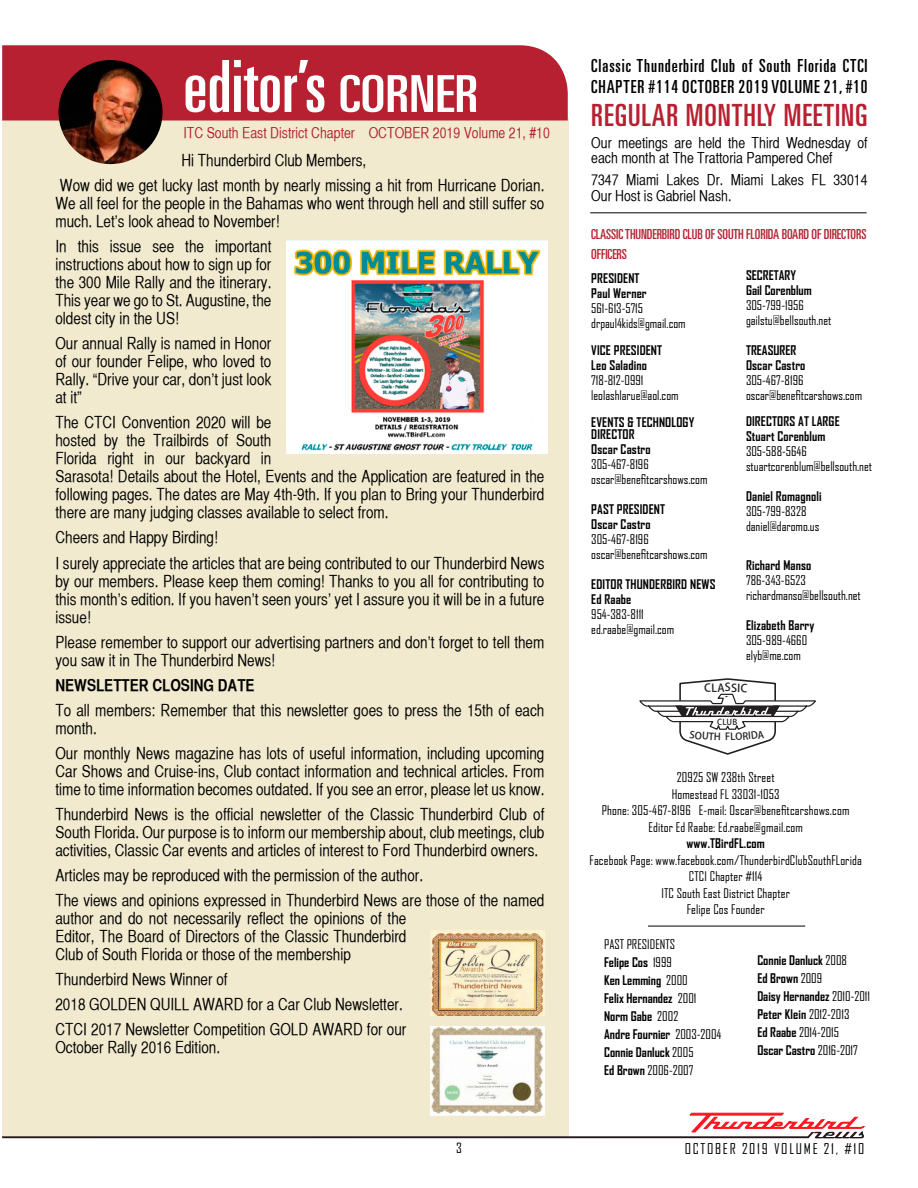
<style>
.page{position:relative;width:918px;height:1188px;background:#fff}
.page>*{position:absolute;margin:0;border:0;box-sizing:border-box;transform-origin:0 0}
.t1{font:ultra-condensed 72px "Univers";color:#fff}
.t2{font:ultra-condensed 30.6px "Univers";letter-spacing:.03em;color:#b72030}
.t3{font:ultra-condensed 18px/21px "Univers";letter-spacing:.05em;color:#000}
.t4{font:16.5px/18px "Helvetica CY Plain";color:#000}
.t5{font:16.5px "Helvetica CY Bold";color:#000}
.t6{font:15px/15px "Helvetica CY Plain";color:#000}
.t7{font:15px "Helvetica CY Plain";color:#b72030}
.t8{font:14.25px "Agency FB";letter-spacing:.12em;color:#000}
.t9{font:ultra-condensed 13.8px "Univers";letter-spacing:-.005em;color:#b72030}
.t10{font:13.5px "Agency FB";color:#000}
.t11{font:12.75px/15px "Agency FB";color:#000}
.t12{font:700 12.75px/18px "Agency FB";letter-spacing:.01em;color:#000}
.t13{font:10.95px "Koz Go Pro Medium 90 pv RKSJ H";color:#231f20}
.t14{font:8.1px "Koz Go Pro Medium 90 pv RKSJ H";color:#231f20}
.s1{font-size:51px}
.s2{font-weight:400}
</style>
<div class="page">
<div style="left:2px;top:118px;width:567px;height:1018px;background:#f1eacf"></div>
<div style="left:2px;top:45px;width:566px;height:76px;background:#b72030"></div>
<hr style="left:590px;top:212px;width:277px;height:1px;background:#000">
<hr style="left:648px;top:926px;width:157px;height:1px;background:#000">
<img style="left:59px;top:60px;width:104px;height:104px;border-radius:52px">
<img style="left:431px;top:1026px;width:114px;height:87px">
<img style="left:431px;top:930px;width:114px;height:86px">
<img style="left:286px;top:240px;width:261px;height:214px">
<svg style="left:2px;top:1113px;width:863px;height:25px"></svg>
<svg style="left:639px;top:678px;width:177px;height:77px"></svg>
<h1 class="t1" style="left:183px;top:45px;width:296px">editor’s <span class="s1">CORNER</span></h1>
<p class="t7" style="left:183px;top:124px;width:368px">ITC South East District Chapter OCTOBER 2019 Volume 21, #10</p>
<p class="t4" style="left:60px;top:148px;width:486px;line-height:25px;text-indent:122px">Hi Thunderbird Club Members,<br>Wow did we get lucky last month by nearly missing a hit from Hurricane Dorian.</p>
<p class="t4" style="left:55px;top:195px;width:490px">We all feel for the people in the Bahamas who went through hell and still suffer so much. Let’s look ahead to November!</p>
<p class="t4" style="left:55px;top:238px;width:217px;text-align:justify">In this issue see the important instructions about how to sign up for the 300 Mile Rally and the itinerary.<br>This year we go to St. Augustine, the oldest city in the US!</p>
<p class="t4" style="left:55px;top:335px;width:217px;text-align:justify">Our annual Rally is named in Honor of our founder Felipe, who loved to Rally. “Drive your car, don’t just look at it”</p>
<p class="t4" style="left:55px;top:414px;width:490px">The CTCI Convention 2020 will be<br>hosted by the Trailbirds of South<br>Florida right in our backyard in<br>Sarasota! Details about the Hotel, Events and the Application are featured in the following pages. The dates are May 4th-9th. If you plan to Bring your Thunderbird there are many judging classes available to select from.</p>
<p class="t4" style="left:55px;top:525px;width:490px;line-height:25px">Cheers and Happy Birding!<br>I surely appreciate the articles that are being contributed to our Thunderbird News</p>
<p class="t4" style="left:55px;top:572px;width:490px;text-align:justify">by our members. Please keep them coming! Thanks to you all for contributing to this month’s edition. If you haven’t seen yours’ yet I assure you it will be in a future issue!</p>
<p class="t4" style="left:55px;top:633px;width:490px">Please remember to support our advertising partners and don’t forget to tell them you saw it in The Thunderbird News!</p>
<p class="t5" style="left:55px;top:675px;width:201px">NEWSLETTER CLOSING DATE</p>
<p class="t4" style="left:55px;top:701px;width:490px">To all members: Remember that this newsletter goes to press the 15th of each month.</p>
<p class="t4" style="left:55px;top:744px;width:490px;text-align:justify">Our monthly News magazine has lots of useful information, including upcoming Car Shows and Cruise-ins, Club contact information and technical articles. From time to time information becomes outdated. If you see an error, please let us know.</p>
<p class="t4" style="left:55px;top:805px;width:490px;text-align:justify">Thunderbird News is the official newsletter of the Classic Thunderbird Club of South Florida. Our purpose is to inform our membership about, club meetings, club activities, Classic Car events and articles of interest to Ford Thunderbird owners.</p>
<p class="t4" style="left:55px;top:862px;width:490px;line-height:25px">Articles may be reproduced with the permission of the author.<br>The views and opinions expressed in Thunderbird News are those of the named</p>
<p class="t4" style="left:55px;top:909px;width:352px;text-align:justify">author and do not necessarily reflect the opinions of the Editor, The Board of Directors of the Classic Thunderbird Club of South Florida or those of the membership</p>
<p class="t4" style="left:55px;top:966px;width:352px;line-height:25px">Thunderbird News Winner of<br>2018 GOLDEN QUILL AWARD for a Car Club Newsletter.<br>CTCI 2017 Newsletter Competition GOLD AWARD for our</p>
<p class="t4" style="left:55px;top:1038px;width:166px">October Rally 2016 Edition.</p>
<p class="t3" style="left:591px;top:55px;width:278px">Classic Thunderbird Club of South Florida CTCI<br>CHAPTER #114 OCTOBER 2019 VOLUME 21, #10</p>
<h2 class="t2" style="left:591px;top:98px;width:278px">REGULAR MONTHLY MEETING</h2>
<p class="t6" style="left:591px;top:135px;width:278px">Our meetings are held the Third Wednesday of each month at The Trattoria Pampered Chef</p>
<p class="t6" style="left:591px;top:171px;width:278px;line-height:16.5px">7347 Miami Lakes Dr. Miami Lakes FL 33014<br>Our Host is Gabriel Nash.</p>
<p class="t9" style="left:591px;top:227px;width:277px">CLASSIC THUNDERBIRD CLUB OF SOUTH FLORIDA BOARD OF DIRECTORS</p>
<p class="t9" style="left:591px;top:246px;width:37px">OFFICERS</p>
<p class="t12" style="left:591px;top:270px;width:57px;line-height:15px">PRESIDENT<br>Paul Werner</p>
<p class="t11" style="left:591px;top:300px;width:96px">561-613-5715 drpaul4kids@gmail.com</p>
<p class="t12" style="left:591px;top:342px;width:72px;line-height:15px">VICE PRESIDENT<br>Leo Saladino</p>
<p class="t11" style="left:591px;top:372px;width:89px">718-812-0991 leolashlarue@aol.com</p>
<p class="t12" style="left:591px;top:416px;width:105px;line-height:12px">EVENTS &amp; TECHNOLOGY<br>DIRECTOR</p>
<p class="t12" style="left:591px;top:440px;width:61px">Oscar Castro</p>
<p class="t11" style="left:591px;top:456px;width:118px">305-467-8196 oscar@benefitcarshows.com</p>
<p class="t12" style="left:591px;top:501px;width:75px;line-height:15px">PAST PRESIDENT<br>Oscar Castro</p>
<p class="t11" style="left:591px;top:531px;width:118px">305-467-8196 oscar@benefitcarshows.com</p>
<p class="t12" style="left:591px;top:576px;width:126px;line-height:15px">EDITOR THUNDERBIRD NEWS<br>Ed Raabe</p>
<p class="t11" style="left:591px;top:606px;width:84px">954-383-8111 ed.raabe@gmail.com</p>
<p class="t13" style="left:725px;top:680px;width:7px">S</p>
<p class="t14" style="left:717px;top:716px;width:21px">CLUB</p>
<p class="t12" style="left:746px;top:268px;width:67px;line-height:15px">SECRETARY<br>Gail Corenblum</p>
<p class="t11" style="left:746px;top:298px;width:87px">305-799-1956 gailstu@bellsouth.net</p>
<p class="t12" style="left:746px;top:343px;width:61px;line-height:15px">TREASURER<br>Oscar Castro</p>
<p class="t11" style="left:746px;top:373px;width:118px">305-467-8196 oscar@benefitcarshows.com</p>
<p class="t12" style="left:746px;top:413px;width:95px;line-height:15px">DIRECTORS AT LARGE<br>Stuart Corenblum</p>
<p class="t11" style="left:746px;top:443px;width:128px">305-588-5646 stuartcorenblum@bellsouth.net</p>
<p class="t12" style="left:746px;top:487px;width:77px">Daniel Romagnoli</p>
<p class="t11" style="left:746px;top:503px;width:75px">305-799-8328 daniel@daromo.us</p>
<p class="t12" style="left:746px;top:556px;width:67px">Richard Manso</p>
<p class="t11" style="left:746px;top:572px;width:116px">786-343-6523 richardmanso@bellsouth.net</p>
<p class="t12" style="left:746px;top:616px;width:70px">Elizabeth Barry</p>
<p class="t11" style="left:746px;top:632px;width:63px">305-989-4660 elyb@me.com</p>
<p class="t11" style="left:602px;top:769px;width:249px;line-height:16.5px;text-align:center">20925 SW 238th Street<br>Homestead FL 33031-1053<br>Phone: 305-467-8196 E-mail: Oscar@benefitcarshows.com Editor Ed Raabe: Ed.raabe@gmail.com</p>
<p class="t12" style="left:687px;top:834px;width:80px">www.TBirdFL.com</p>
<p class="t11" style="left:590px;top:851px;width:274px;line-height:16.5px;text-align:center">Facebook Page: www.facebook.com/ThunderbirdClubSouthFLorida CTCI Chapter #114<br>ITC South East District Chapter<br>Felipe Cos Founder</p>
<p class="t12" style="left:757px;top:950px;width:114px">Connie Danluck <span class="s2">2008<br></span>Ed Brown <span class="s2">2009<br></span>Daisy Hernandez <span class="s2">2010-2011<br></span>Peter Klein <span class="s2">2012-2013<br></span>Ed Raabe <span class="s2">2014-2015<br></span>Oscar Castro <span class="s2">2016-2017</span></p>
<p class="t12" style="left:604px;top:935px;width:119px"><span class="s2">PAST PRESIDENTS<br></span>Felipe Cos <span class="s2">1999<br></span>Ken Lemming <span class="s2">2000<br></span>Felix Hernandez <span class="s2">2001<br></span>Norm Gabe <span class="s2">2002<br></span>Andre Fournier <span class="s2">2003-2004<br></span>Connie Danluck <span class="s2">2005<br></span>Ed Brown <span class="s2">2006-2007</span></p>
<p class="t10" style="left:456px;top:1140px;width:7px">3</p>
<p class="t8" style="left:685px;top:1140px;width:181px">OCTOBER 2019 VOLUME 21, #10</p>
</div>
